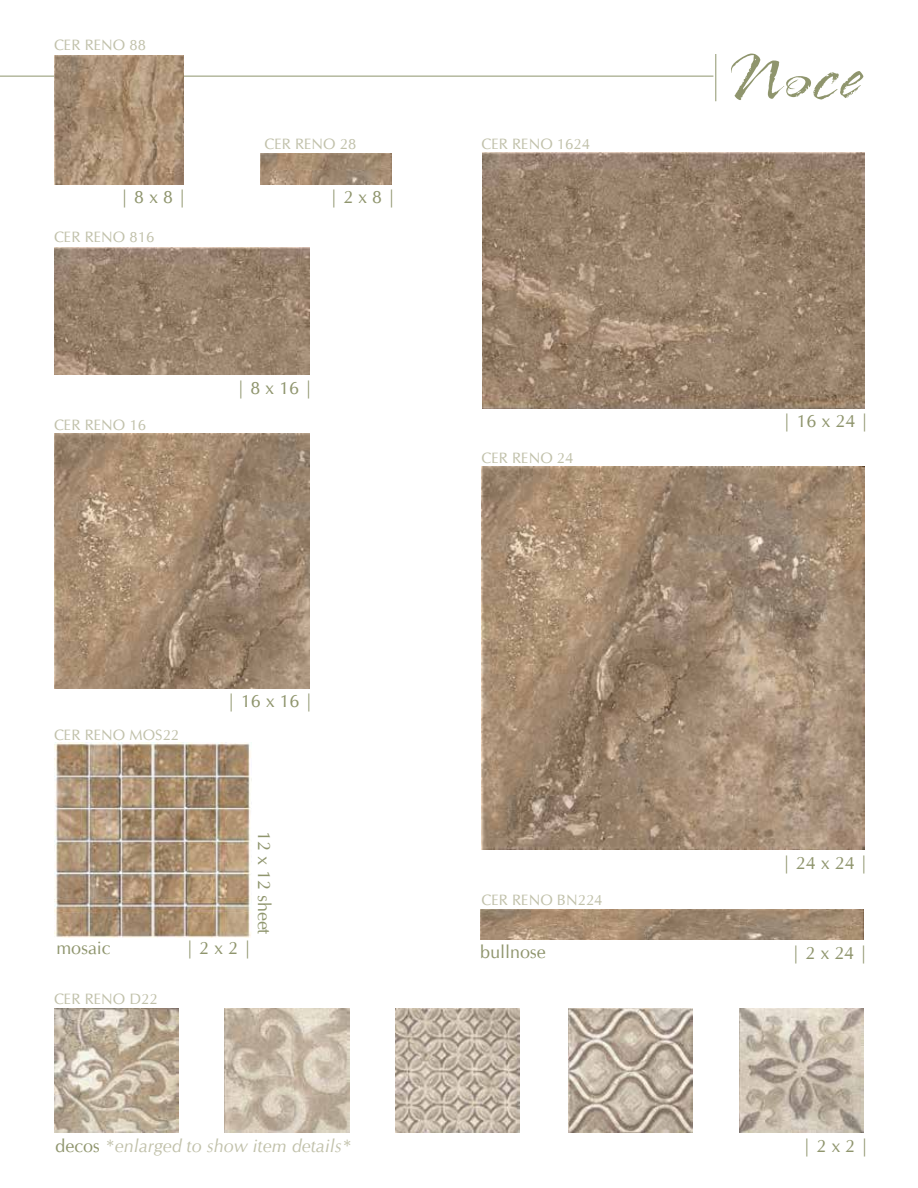
<style>
.page{position:relative;width:918px;height:1188px;background:#fff}
.page>*{position:absolute;margin:0;border:0;box-sizing:border-box;transform-origin:0 0}
.t1{font:72px "Arid ITCTT";color:#8f956d}
.t2{font:18px "CG Omega";color:#8f956d}
.t3{font:italic 18px "CG Omega";color:#c1c1aa}
.t4{font:15px "CG Omega";color:#c1c1aa}
.s1{font-style:normal;color:#8f956d}
</style>
<div class="page">
<hr style="left:0;top:76px;width:713px;height:1px;background:#8f956d">
<hr style="left:715px;top:54px;width:1px;height:47px;background:#8f956d">
<img style="left:482px;top:466px;width:382px;height:383px">
<img style="left:482px;top:153px;width:383px;height:255px">
<img style="left:54px;top:434px;width:255px;height:255px">
<img style="left:54px;top:247px;width:255px;height:128px">
<img style="left:260px;top:153px;width:132px;height:31px">
<img style="left:480px;top:909px;width:383px;height:31px">
<img style="left:225px;top:1008px;width:124px;height:125px">
<img style="left:395px;top:1008px;width:124px;height:124px">
<img style="left:54px;top:1008px;width:124px;height:124px">
<img style="left:569px;top:1008px;width:124px;height:125px">
<img style="left:740px;top:1008px;width:124px;height:124px">
<img style="left:54px;top:743px;width:198px;height:195px">
<img style="left:54px;top:55px;width:129px;height:130px">
<p class="t4" style="left:54px;top:36px;width:94px">CER RENO 88</p>
<p class="t2" style="left:120px;top:187px;width:68px">| 8 x 8 |</p>
<p class="t4" style="left:54px;top:228px;width:102px">CER RENO 816</p>
<p class="t4" style="left:54px;top:416px;width:94px">CER RENO 16</p>
<p class="t4" style="left:264px;top:135px;width:94px">CER RENO 28</p>
<p class="t2" style="left:329px;top:186px;width:68px">| 2 x 8 |</p>
<p class="t2" style="left:236px;top:377px;width:78px">| 8 x 16 |</p>
<p class="t4" style="left:482px;top:135px;width:110px">CER RENO 1624</p>
<p class="t4" style="left:482px;top:449px;width:94px">CER RENO 24</p>
<h1 class="t1" style="left:733px;top:38px;width:130px">Noce</h1>
<p class="t2" style="left:783px;top:410px;width:88px">| 16 x 24 |</p>
<p class="t4" style="left:54px;top:726px;width:127px">CER RENO MOS22</p>
<p class="t2" style="left:227px;top:690px;width:88px">| 16 x 16 |</p>
<p class="t2" style="left:275px;top:831px;width:105px;rotate:90deg">12 x 12 sheet</p>
<p class="t2" style="left:56px;top:937px;width:56px">mosaic</p>
<p class="t2" style="left:185px;top:937px;width:68px">| 2 x 2 |</p>
<p class="t4" style="left:54px;top:990px;width:105px">CER RENO D22</p>
<p class="t4" style="left:482px;top:891px;width:123px">CER RENO BN224</p>
<p class="t2" style="left:782px;top:852px;width:88px">| 24 x 24 |</p>
<p class="t2" style="left:480px;top:941px;width:67px">bullnose</p>
<p class="t2" style="left:792px;top:942px;width:78px">| 2 x 24 |</p>
<p class="t3" style="left:56px;top:1135px;width:298px"><span class="s1">decos</span> *enlarged to show item details*</p>
<p class="t2" style="left:803px;top:1135px;width:68px">| 2 x 2 |</p>
</div>
